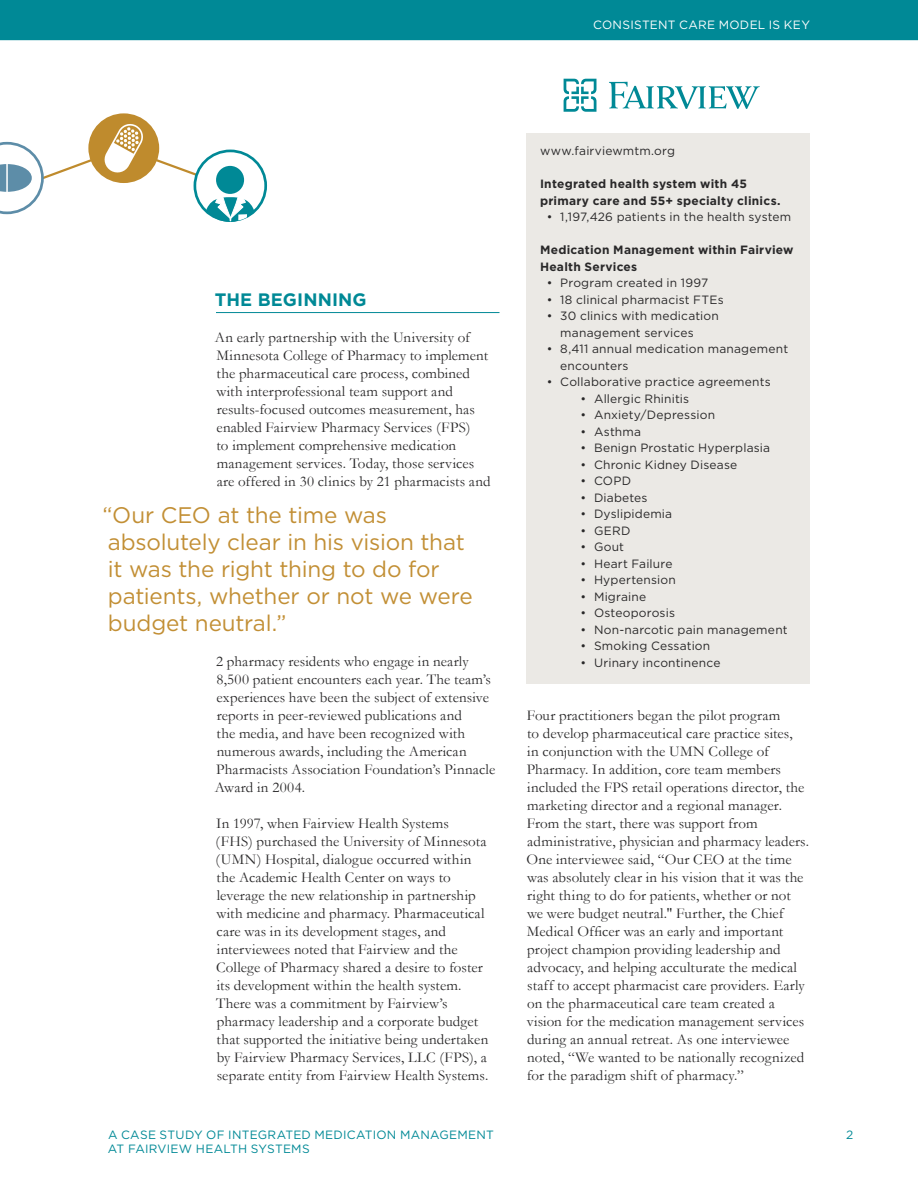
<style>
.page{position:relative;width:918px;height:1188px;background:#fff}
.page>*{position:absolute;margin:0;border:0;box-sizing:border-box;transform-origin:0 0}
.t1{font:22.5px/27px "Gotham";letter-spacing:-.01em;color:#c28f35}
.t2{font:700 18px "Gotham";letter-spacing:.005em;color:#008996}
.t3{font:15px/18px "Garamond";letter-spacing:.01em;color:#292829}
.t4{font:12px/16.5px "Gotham";letter-spacing:.015em;color:#292829}
.t5{font:700 12px/16.5px "Gotham";letter-spacing:.02em;color:#292829}
.t6{font:12px "Gotham";letter-spacing:.02em;color:#008996}
.t7{font:12px "Gotham";letter-spacing:.025em;color:#fff}
</style>
<div class="page">
<div style="left:0;top:0;width:918px;height:40px;background:#008996"></div>
<hr style="left:216px;top:312px;width:284px;height:1px;background:#008996">
<div style="left:527px;top:133px;width:283px;height:551px;background:#ebe9e5"></div>
<svg style="left:195px;top:151px;width:71px;height:70px"></svg>
<div style="left:88px;top:113px;width:71px;height:70px;background:#bf8b2d;border-radius:50%"></div>
<svg style="left:0;top:121px;width:255px;height:101px"></svg>
<svg style="left:564px;top:79px;width:32px;height:33px"></svg>
<svg style="left:609px;top:82px;width:151px;height:27px"></svg>
<p class="t7" style="left:593px;top:18px;width:218px">Consistent Care Model is Key</p>
<p class="t2" style="left:215px;top:289px;width:153px">the Beginning</p>
<p class="t3" style="left:215px;top:328px;width:277px">An early partnership with the University of Minnesota College of Pharmacy to implement the pharmaceutical care process, combined with interprofessional team support and results-focused outcomes measurement, has enabled Fairview Pharmacy Services (FPS)<br>to implement comprehensive medication management services. Today, those services are offered in 30 clinics by 21 pharmacists and</p>
<h1 class="t1" style="left:102px;top:501px;width:372px">“Our CEO at the time was absolutely clear in his vision that it was the right thing to do for patients, whether or not we were budget neutral.”</h1>
<p class="t3" style="left:215px;top:652px;width:282px">2 pharmacy residents who engage in nearly 8,500 patient encounters each year. The team’s experiences have been the subject of extensive reports in peer-reviewed publications and<br>the media, and have been recognized with numerous awards, including the American Pharmacists Association Foundation’s Pinnacle Award in 2004.</p>
<p class="t3" style="left:216px;top:814px;width:274px">In 1997, when Fairview Health Systems (FHS) purchased the University of Minnesota (UMN) Hospital, dialogue occurred within the Academic Health Center on ways to leverage the new relationship in partnership with medicine and pharmacy. Pharmaceutical care was in its development stages, and interviewees noted that Fairview and the College of Pharmacy shared a desire to foster its development within the health system.<br>There was a commitment by Fairview’s pharmacy leadership and a corporate budget that supported the initiative being undertaken by Fairview Pharmacy Services, LLC (FPS), a separate entity from Fairview Health Systems.</p>
<p class="t4" style="left:540px;top:143px;width:137px">www.fairviewmtm.org</p>
<p class="t5" style="left:540px;top:176px;width:242px">I ntegrated health system with 45 primary care and 55+ specialty clinics.</p>
<p class="t4" style="left:547px;top:209px;width:246px">• 1,197,426 patients in the health system</p>
<p class="t5" style="left:540px;top:242px;width:255px">Medication Management within Fairview<br>H ealth Services</p>
<p class="t4" style="left:547px;top:275px;width:163px">• Program created in 1997</p>
<p class="t4" style="left:547px;top:291px;width:179px">• 18 clinical pharmacist FTEs</p>
<p class="t4" style="left:560px;top:308px;width:160px;text-indent:-14px">• 30 clinics with medication management services</p>
<p class="t4" style="left:560px;top:341px;width:229px;text-indent:-14px">• 8,411 annual medication management encounters</p>
<p class="t4" style="left:547px;top:374px;width:226px">• Collaborative practice agreements</p>
<p class="t4" style="left:581px;top:390px;width:110px">• Allergic Rhinitis</p>
<p class="t4" style="left:581px;top:407px;width:136px">• Anxiety/Depression</p>
<p class="t4" style="left:581px;top:423px;width:62px">• Asthma</p>
<p class="t4" style="left:581px;top:440px;width:191px">• Benign Prostatic Hyperplasia</p>
<p class="t4" style="left:581px;top:456px;width:158px">• Chronic Kidney Disease</p>
<p class="t4" style="left:581px;top:473px;width:52px">• COPD</p>
<p class="t4" style="left:581px;top:489px;width:69px">• Diabetes</p>
<p class="t4" style="left:581px;top:506px;width:93px">• Dyslipidemia</p>
<p class="t4" style="left:581px;top:522px;width:51px">• GERD</p>
<p class="t4" style="left:581px;top:539px;width:45px">• Gout</p>
<p class="t4" style="left:581px;top:555px;width:94px">• Heart Failure</p>
<p class="t4" style="left:581px;top:572px;width:97px">• Hypertension</p>
<p class="t4" style="left:581px;top:588px;width:67px">• Migraine</p>
<p class="t4" style="left:581px;top:605px;width:96px">• Osteoporosis</p>
<p class="t4" style="left:581px;top:621px;width:209px">• Non-narcotic pain management</p>
<p class="t4" style="left:581px;top:638px;width:131px">• Smoking Cessation</p>
<p class="t4" style="left:581px;top:654px;width:142px">• Urinary incontinence</p>
<p class="t3" style="left:527px;top:706px;width:284px">Four practitioners began the pilot program<br>to develop pharmaceutical care practice sites,<br>in conjunction with the UMN College of Pharmacy. In addition, core team members included the FPS retail operations director, the marketing director and a regional manager.<br>From the start, there was support from administrative, physician and pharmacy leaders.<br>One interviewee said, “Our CEO at the time was absolutely clear in his vision that it was the right thing to do for patients, whether or not we were budget neutral." Further, the Chief Medical Officer was an early and important project champion providing leadership and advocacy, and helping acculturate the medical staff to accept pharmacist care providers. Early on the pharmaceutical care team created a vision for the medication management services during an annual retreat. As one interviewee noted, “We wanted to be nationally recognized for the paradigm shift of pharmacy.”</p>
<p class="t6" style="left:108px;top:1128px;width:387px">A case study of integrated medication management</p>
<p class="t6" style="left:846px;top:1128px;width:9px">2</p>
<p class="t6" style="left:108px;top:1142px;width:203px">at Fairview health systems</p>
</div>
